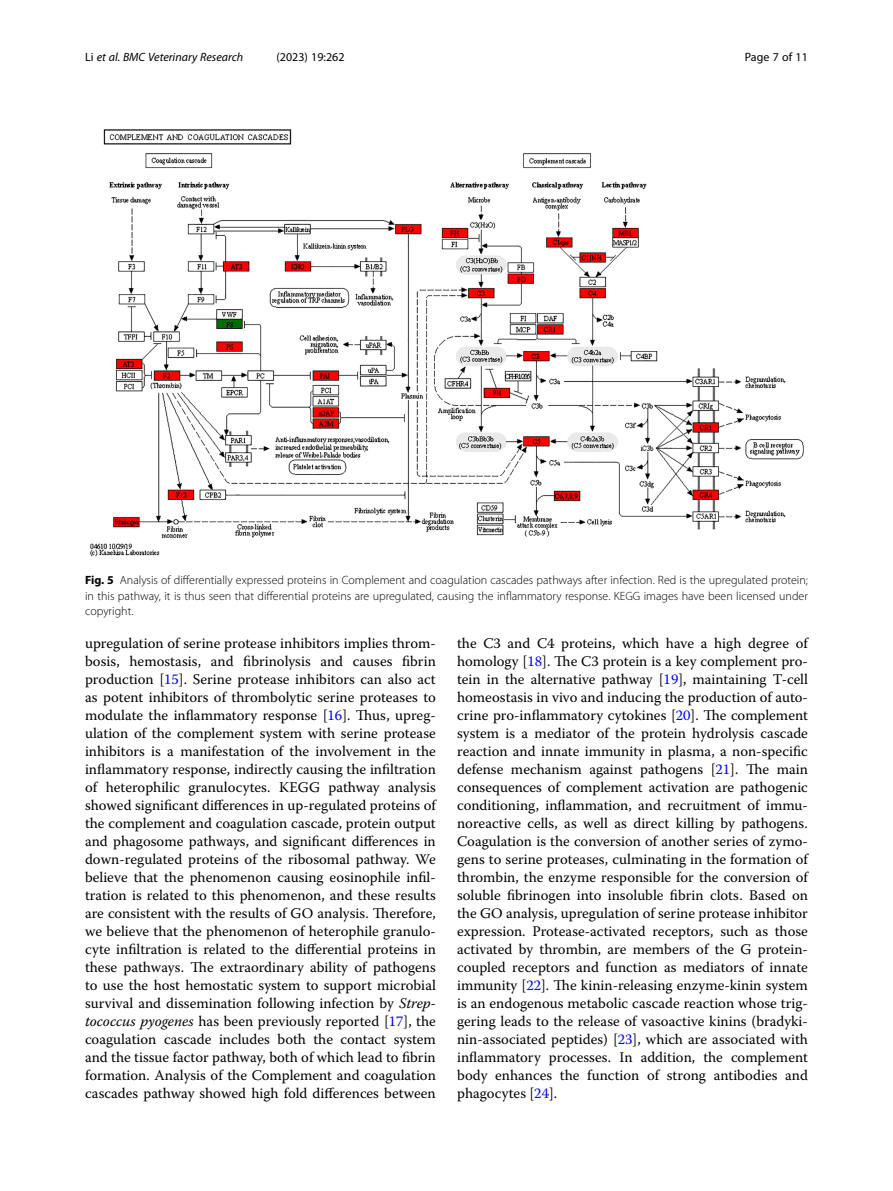
<style>
.page{position:relative;width:893px;height:1191px;background:#fff}
.page>*{position:absolute;margin:0;border:0;box-sizing:border-box;transform-origin:0 0}
.Body_Text_Indent{font:14.7px/18px "Warnock Pro";color:#000;text-align:justify}
.Figure_Caption{font:300 12px/15px "Myriad Pro";color:#000;text-align:justify}
.t1{font:italic 12px "Myriad Pro";color:#000}
.t2{font:12px "Myriad Pro";color:#000}
.s1{font-style:normal}
.s2{font-weight:700}
.s3{color:#00f}
.s4{font-style:italic}
</style>
<div class="page">
<img style="left:90px;top:129px;width:714px;height:428px">
<p class="t1" style="left:85px;top:50px;width:160px"><span class="s1">Li</span> et al. BMC Veterinary Research</p>
<p class="t2" style="left:276px;top:50px;width:70px">(2023) 19:262</p>
<p class="t2" style="left:745px;top:50px;width:65px">Page 7 of 11</p>
<p class="Figure_Caption" style="left:85px;top:573px;width:724px"><span class="s2">Fig. 5</span> Analysis of differentially expressed proteins in Complement and coagulation cascades pathways after infection. Red is the upregulated protein; in this pathway, it is thus seen that differential proteins are upregulated, causing the inflammatory response. KEGG images have been licensed under copyright.</p>
<p class="Body_Text_Indent" style="left:85px;top:634px;width:352px">upregulation of serine protease inhibitors implies throm&shy;bosis, hemostasis, and fibrinolysis and causes fibrin production [<span class="s3">15</span>]. Serine protease inhibitors can also act as potent inhibitors of thrombolytic serine proteases to modulate the inflammatory response [<span class="s3">16</span>]. Thus, upreg&shy;ulation of the complement system with serine protease inhibitors is a manifestation of the involvement in the inflammatory response, indirectly causing the infiltration of heterophilic granulocytes. KEGG pathway analysis showed significant differences in up-regulated proteins of the complement and coagulation cascade, protein output and phagosome pathways, and significant differences in down-regulated proteins of the ribosomal pathway. We believe that the phenomenon causing eosinophile infil&shy;tration is related to this phenomenon, and these results are consistent with the results of GO analysis. Therefore, we believe that the phenomenon of heterophile granulo&shy;cyte infiltration is related to the differential proteins in these pathways. The extraordinary ability of pathogens to use the host hemostatic system to support microbial survival and dissemination following infection by <span class="s4">Strep&shy;tococcus pyogenes</span> has been previously reported [<span class="s3">17</span>], the coagulation cascade includes both the contact system and the tissue factor pathway, both of which lead to fibrin formation. Analysis of the Complement and coagulation cascades pathway showed high fold differences between</p>
<p class="Body_Text_Indent" style="left:457px;top:634px;width:352px">the C3 and C4 proteins, which have a high degree of homology [<span class="s3">18</span>]. The C3 protein is a key complement pro&shy;tein in the alternative pathway [<span class="s3">19</span>], maintaining T-cell homeostasis in vivo and inducing the production of auto&shy;crine pro-inflammatory cytokines [<span class="s3">20</span>]. The complement system is a mediator of the protein hydrolysis cascade reaction and innate immunity in plasma, a non-specific defense mechanism against pathogens [<span class="s3">21</span>]. The main consequences of complement activation are pathogenic conditioning, inflammation, and recruitment of immu&shy;noreactive cells, as well as direct killing by pathogens.<br>Coagulation is the conversion of another series of zymo&shy;gens to serine proteases, culminating in the formation of thrombin, the enzyme responsible for the conversion of soluble fibrinogen into insoluble fibrin clots. Based on the GO analysis, upregulation of serine protease inhibitor expression. Protease-activated receptors, such as those activated by thrombin, are members of the G protein&shy;coupled receptors and function as mediators of innate immunity [<span class="s3">22</span>]. The kinin-releasing enzyme-kinin system is an endogenous metabolic cascade reaction whose trig&shy;gering leads to the release of vasoactive kinins (bradyki&shy;nin-associated peptides) [<span class="s3">23</span>], which are associated with inflammatory processes. In addition, the complement body enhances the function of strong antibodies and phagocytes [<span class="s3">24</span>].</p>
</div>
